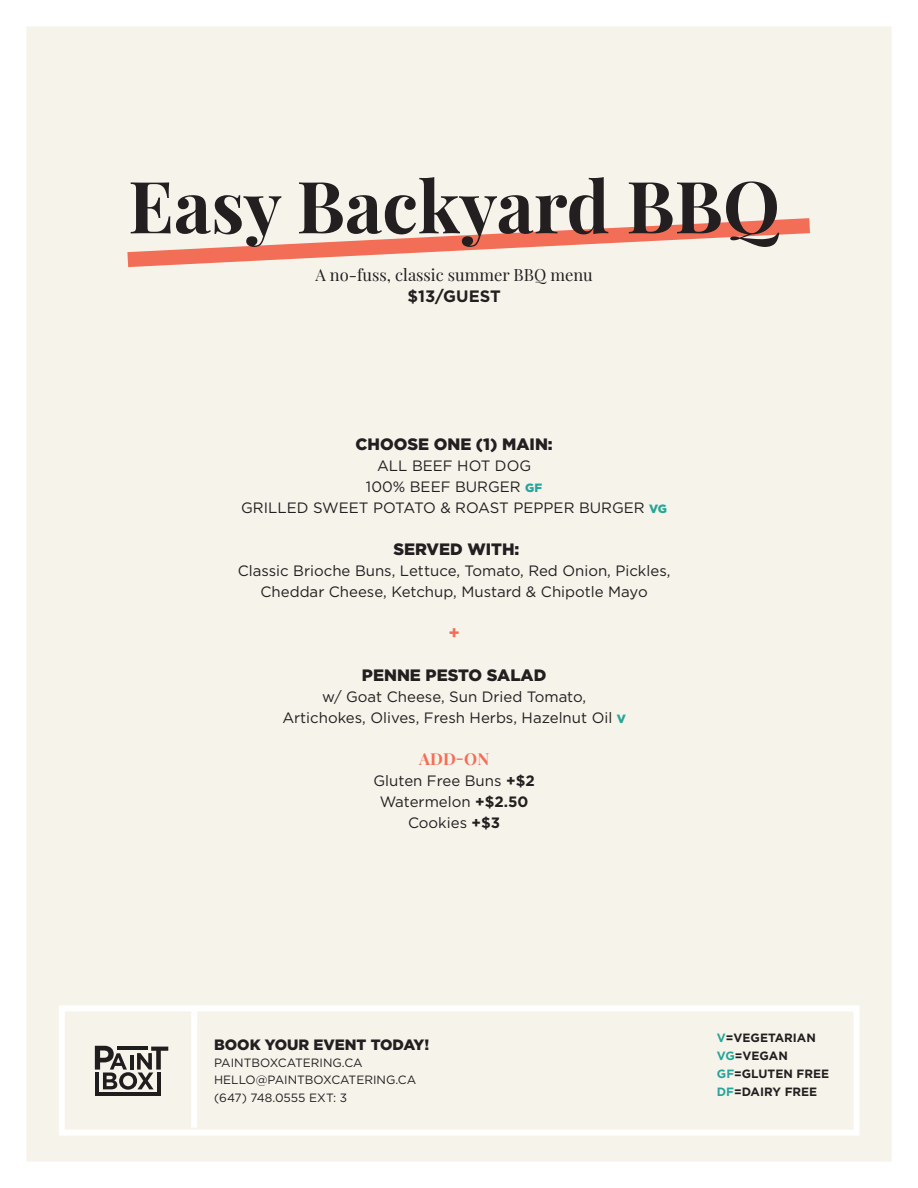
<style>
.page{position:relative;width:918px;height:1188px;background:#fff}
.page>*{position:absolute;margin:0;border:0;box-sizing:border-box;transform-origin:0 0}
.t1{font:700 72px "Playfair Display";color:#231f20}
.t2{font:700 18px "Gotham";color:#f26e57}
.t3{font:900 16.5px "Gotham";color:#231f20}
.t4{font:16.5px "Playfair Display";color:#231f20}
.t5{font:700 16.5px "Gotham";color:#231f20}
.t6{font:700 16.5px "Playfair Display";color:#f26e57}
.t7{font:15px/21px "Gotham";color:#231f20;text-align:center}
.t8{font:900 15px "Gotham";color:#231f20}
.t9{font:12px/17.4px "Gotham";color:#231f20}
.t10{font:700 12px/18px "Gotham";color:#231f20}
.s1{font-weight:900;font-size:12px;color:#26a699}
.s2{font-weight:700}
.s3{color:#26a699}
</style>
<div class="page">
<div style="left:26px;top:26px;width:866px;height:1136px;background:#f6f3eb"></div>
<svg style="left:127px;top:218px;width:683px;height:49px"></svg>
<svg style="left:95px;top:1046px;width:73px;height:44px"></svg>
<hr style="left:95px;top:1092px;width:66px;height:3px;background:#201d1e">
<hr style="left:117px;top:1047px;width:30px;height:3px;background:#201d1e">
<hr style="left:158px;top:1072px;width:3px;height:23px;background:#201d1e">
<hr style="left:95px;top:1072px;width:3px;height:23px;background:#201d1e">
<hr style="left:130px;top:1055px;width:3px;height:15px;background:#201d1e">
<div style="left:59px;top:1005px;width:801px;height:131px;border:6px solid #fff"></div>
<div style="left:191px;top:1011px;width:6px;height:117px;background:#fff"></div>
<h1 class="t1" style="left:128px;top:150px;width:653px">Easy Backyard BBQ</h1>
<p class="t4" style="left:315px;top:262px;width:279px">A no-fuss, classic summer BBQ menu</p>
<p class="t5" style="left:408px;top:286px;width:95px">$13/GUEST</p>
<p class="t3" style="left:355px;top:433px;width:199px">CHOOSE ONE (1) MAIN:</p>
<p class="t7" style="left:241px;top:455px;width:427px">ALL BEEF HOT DOG<br>100% BEEF BURGER <span class="s1">GF<br></span>GRILLED SWEET POTATO &amp; ROAST PEPPER BURGER <span class="s1">VG</span></p>
<p class="t3" style="left:393px;top:538px;width:128px">SERVED WITH:</p>
<p class="t7" style="left:238px;top:560px;width:434px">Classic Brioche Buns, Lettuce, Tomato, Red Onion, Pickles,<br>Cheddar Cheese, Ketchup, Mustard &amp; Chipotle Mayo</p>
<p class="t2" style="left:448px;top:621px;width:13px">+</p>
<p class="t3" style="left:362px;top:664px;width:186px">PENNE PESTO SALAD</p>
<p class="t7" style="left:282px;top:686px;width:345px">w/ Goat Cheese, Sun Dried Tomato,<br>Artichokes, Olives, Fresh Herbs, Hazelnut Oil <span class="s1">V</span></p>
<p class="t6" style="left:419px;top:746px;width:72px">ADD-ON</p>
<p class="t7" style="left:374px;top:770px;width:163px">Gluten Free Buns <span class="s2">+$2<br></span>Watermelon <span class="s2">+$2.50<br></span>Cookies <span class="s2">+$3</span></p>
<p class="t8" style="left:214px;top:1034px;width:217px">BOOK YOUR EVENT TODAY!</p>
<p class="t9" style="left:214px;top:1054px;width:204px">PAINTBOXCATERING.CA<br>HELLO@PAINTBOXCATERING.CA (647) 748.0555 EXT: 3</p>
<p class="t10" style="left:717px;top:1029px;width:114px"><span class="s3">V</span>=VEGETARIAN<br><span class="s3">VG</span>=VEGAN<br><span class="s3">GF</span>=GLUTEN FREE<br><span class="s3">DF</span>=DAIRY FREE</p>
</div>
